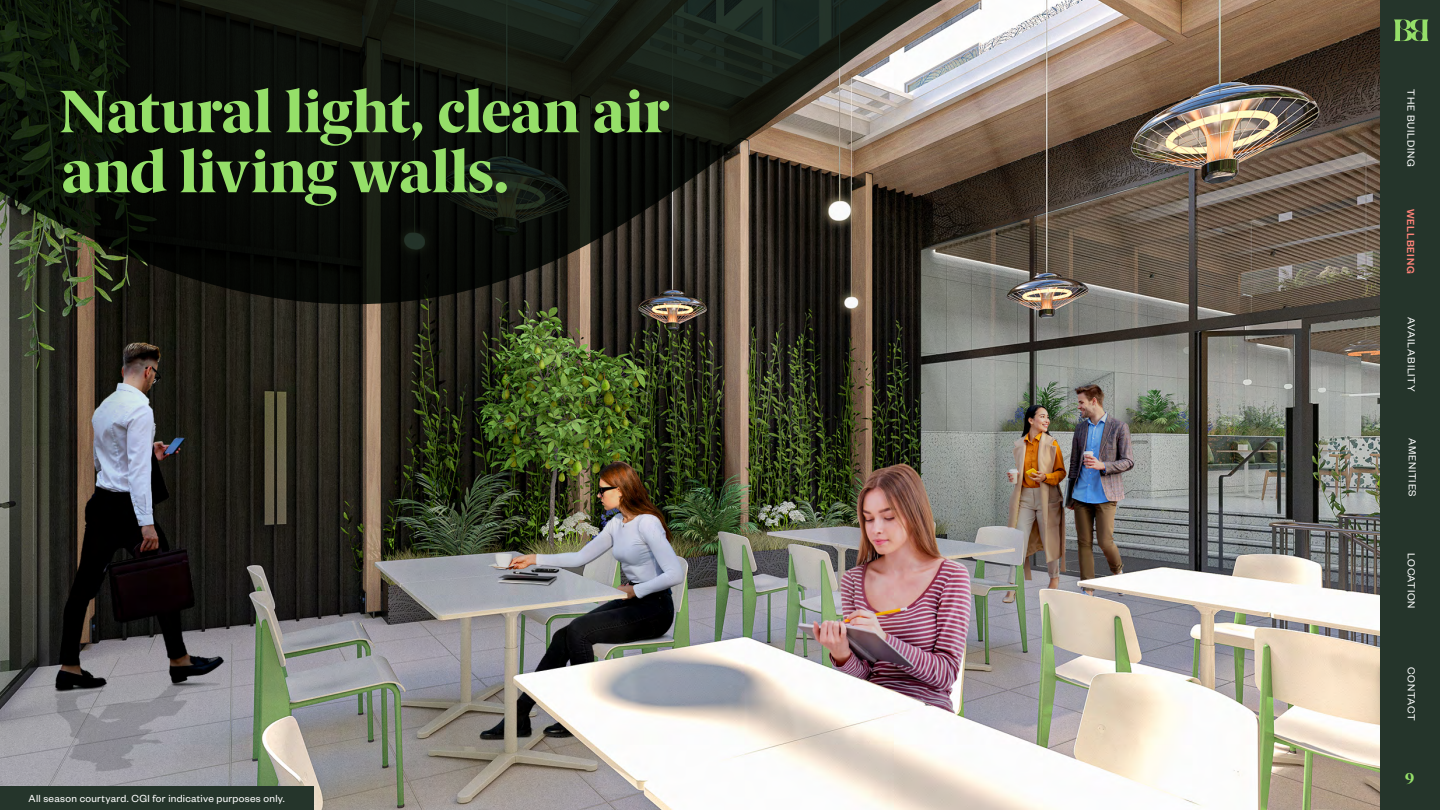
<style>
.page{position:relative;width:1440px;height:810px;background:#fff}
.page>*{position:absolute;margin:0;border:0;box-sizing:border-box;transform-origin:0 0}
.t1{font:800 60px/60px "Berlingske Serif";letter-spacing:-.005em;color:#95df69}
.t2{font:800 15.75px "Berlingske Serif";color:#95df69}
.t3{font:11.25px "Founders Grotesk";letter-spacing:.035em;color:#fff}
.t4{font:11.25px "Founders Grotesk";letter-spacing:.06em;color:#fff}
.t5{font:11.25px "Founders Grotesk";letter-spacing:.065em;color:#fff}
.t6{font:11.25px "Founders Grotesk";letter-spacing:.07em;color:#fff}
.t7{font:500 11.25px "Founders Grotesk";letter-spacing:.065em;color:#ff8379}
</style>
<div class="page">
<img style="left:0;top:0;width:1380px;height:810px">
<svg style="left:0;top:522px;width:141px;height:265px;background:#585657"></svg>
<img style="left:0;top:0;width:1370px;height:330px">
<div style="left:0;top:787px;width:314px;height:23px;background:#25352b"></div>
<div style="left:1380px;top:0;width:60px;height:810px;background:#25352b"></div>
<svg style="left:1394px;top:19px;width:35px;height:22px"></svg>
<h1 class="t1" style="left:59px;top:82px;width:612px">Natural light, clean air and living walls.</h1>
<p class="t3" style="left:29px;top:792px;width:258px">All season courtyard. CGI for indicative purposes only.</p>
<p class="t6" style="left:1418px;top:89px;width:79px;rotate:90deg">THE BUILDING</p>
<p class="t7" style="left:1418px;top:209px;width:66px;rotate:90deg">WELLBEING</p>
<p class="t5" style="left:1418px;top:317px;width:76px;rotate:90deg">AVAILABILITY</p>
<p class="t4" style="left:1419px;top:438px;width:60px;rotate:90deg">AMENITIES</p>
<p class="t4" style="left:1418px;top:553px;width:57px;rotate:90deg">LOCATION</p>
<p class="t3" style="left:1418px;top:667px;width:55px;rotate:90deg">CONTACT</p>
<h2 class="t2" style="left:1405px;top:767px;width:11px">9</h2>
</div>
